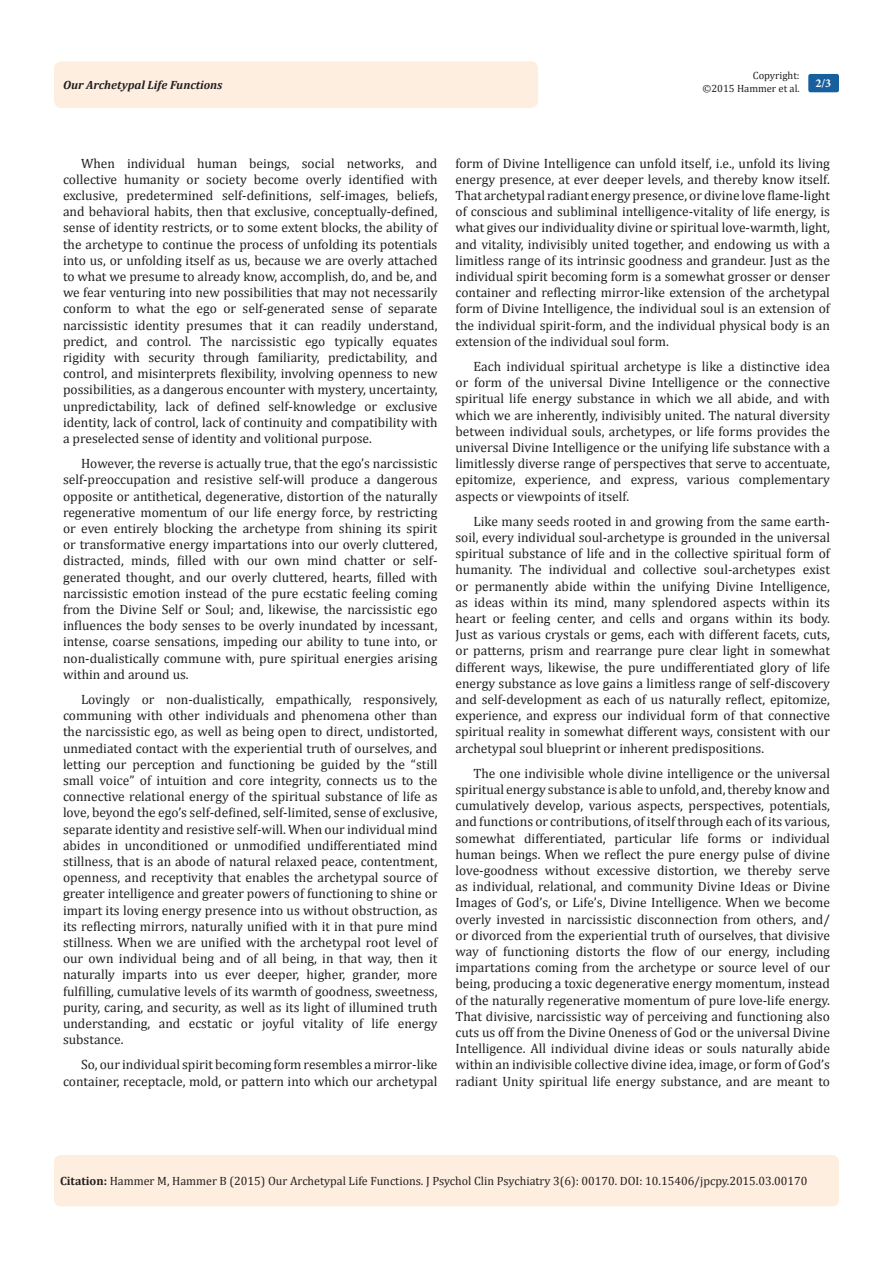
<style>
.page{position:relative;width:893px;height:1263px;background:#fff}
.page>*{position:absolute;margin:0;border:0;box-sizing:border-box;transform-origin:0 0}
.t1{font:13.5px/16.2px "Cambria";color:#231f20;text-align:justify}
.Citation{font:12px "Cambria";color:#231f20}
.t2{font:italic 700 12px "Cambria";color:#231f20}
.t3{font:700 12px "Minion Pro";color:#fff}
.t4{font:10.5px "Cambria";color:#231f20}
.s1{font-weight:700}
</style>
<div class="page">
<div style="left:54px;top:61px;width:484px;height:47px;background:#feeee0;border-radius:8px"></div>
<div style="left:808px;top:74px;width:31px;height:18px;background:#18609d;border-radius:2px"></div>
<div style="left:54px;top:1155px;width:785px;height:51px;background:#feeee0;border-radius:7px"></div>
<p class="t4" style="left:753px;top:69px;width:48px">Copyright:</p>
<p class="t4" style="left:702px;top:82px;width:99px">©2015 Hammer et al.</p>
<p class="t2" style="left:63px;top:77px;width:161px">Our Archetypal Life Functions</p>
<p class="t3" style="left:815px;top:75px;width:17px">2/3</p>
<p class="t1" style="left:63px;top:155px;width:376px;text-indent:18px">When individual human beings, social networks, and collective humanity or society become overly identified with exclusive, predetermined self-definitions, self-images, beliefs, and behavioral habits, then that exclusive, conceptually-defined, sense of identity restricts, or to some extent blocks, the ability of the archetype to continue the process of unfolding its potentials into us, or unfolding itself as us, because we are overly attached to what we presume to already know, accomplish, do, and be, and we fear venturing into new possibilities that may not necessarily conform to what the ego or self-generated sense of separate narcissistic identity presumes that it can readily understand, predict, and control. The narcissistic ego typically equates rigidity with security through familiarity, predictability, and control, and misinterprets flexibility, involving openness to new possibilities, as a dangerous encounter with mystery, uncertainty, unpredictability, lack of defined self-knowledge or exclusive identity, lack of control, lack of continuity and compatibility with a preselected sense of identity and volitional purpose.</p>
<p class="t1" style="left:63px;top:455px;width:376px;text-indent:18px">However, the reverse is actually true, that the ego’s narcissistic self-preoccupation and resistive self-will produce a dangerous opposite or antithetical, degenerative, distortion of the naturally regenerative momentum of our life energy force, by restricting or even entirely blocking the archetype from shining its spirit or transformative energy impartations into our overly cluttered, distracted, minds, filled with our own mind chatter or self&shy;generated thought, and our overly cluttered, hearts, filled with narcissistic emotion instead of the pure ecstatic feeling coming from the Divine Self or Soul; and, likewise, the narcissistic ego influences the body senses to be overly inundated by incessant, intense, coarse sensations, impeding our ability to tune into, or non-dualistically commune with, pure spiritual energies arising within and around us.</p>
<p class="t1" style="left:63px;top:691px;width:376px;text-indent:18px">Lovingly or non-dualistically, empathically, responsively, communing with other individuals and phenomena other than the narcissistic ego, as well as being open to direct, undistorted, unmediated contact with the experiential truth of ourselves, and letting our perception and functioning be guided by the “still small voice” of intuition and core integrity, connects us to the connective relational energy of the spiritual substance of life as love, beyond the ego’s self-defined, self-limited, sense of exclusive, separate identity and resistive self-will. When our individual mind abides in unconditioned or unmodified undifferentiated mind stillness, that is an abode of natural relaxed peace, contentment, openness, and receptivity that enables the archetypal source of greater intelligence and greater powers of functioning to shine or impart its loving energy presence into us without obstruction, as its reflecting mirrors, naturally unified with it in that pure mind stillness. When we are unified with the archetypal root level of our own individual being and of all being, in that way, then it naturally imparts into us ever deeper, higher, grander, more fulfilling, cumulative levels of its warmth of goodness, sweetness, purity, caring, and security, as well as its light of illumined truth understanding, and ecstatic or joyful vitality of life energy substance.</p>
<p class="t1" style="left:63px;top:1057px;width:376px;text-align:right">So, our individual spirit becoming form resembles a mirror-like container, receptacle, mold, or pattern into which our archetypal</p>
<p class="t1" style="left:455px;top:155px;width:376px">form of Divine Intelligence can unfold itself, i.e., unfold its living energy presence, at ever deeper levels, and thereby know itself.<br>That archetypal radiant energy presence, or divine love flame-light of conscious and subliminal intelligence-vitality of life energy, is what gives our individuality divine or spiritual love-warmth, light, and vitality, indivisibly united together, and endowing us with a limitless range of its intrinsic goodness and grandeur. Just as the individual spirit becoming form is a somewhat grosser or denser container and reflecting mirror-like extension of the archetypal form of Divine Intelligence, the individual soul is an extension of the individual spirit-form, and the individual physical body is an extension of the individual soul form.</p>
<p class="t1" style="left:455px;top:358px;width:376px;text-indent:18px">Each individual spiritual archetype is like a distinctive idea or form of the universal Divine Intelligence or the connective spiritual life energy substance in which we all abide, and with which we are inherently, indivisibly united. The natural diversity between individual souls, archetypes, or life forms provides the universal Divine Intelligence or the unifying life substance with a limitlessly diverse range of perspectives that serve to accentuate, epitomize, experience, and express, various complementary aspects or viewpoints of itself.</p>
<p class="t1" style="left:455px;top:513px;width:376px;text-indent:18px">Like many seeds rooted in and growing from the same earth&shy;soil, every individual soul-archetype is grounded in the universal spiritual substance of life and in the collective spiritual form of humanity. The individual and collective soul-archetypes exist or permanently abide within the unifying Divine Intelligence, as ideas within its mind, many splendored aspects within its heart or feeling center, and cells and organs within its body.<br>Just as various crystals or gems, each with different facets, cuts, or patterns, prism and rearrange pure clear light in somewhat different ways, likewise, the pure undifferentiated glory of life energy substance as love gains a limitless range of self-discovery and self-development as each of us naturally reflect, epitomize, experience, and express our individual form of that connective spiritual reality in somewhat different ways, consistent with our archetypal soul blueprint or inherent predispositions.</p>
<p class="t1" style="left:455px;top:765px;width:376px;text-indent:18px">The one indivisible whole divine intelligence or the universal spiritual energy substance is able to unfold, and, thereby know and cumulatively develop, various aspects, perspectives, potentials, and functions or contributions, of itself through each of its various, somewhat differentiated, particular life forms or individual human beings. When we reflect the pure energy pulse of divine love-goodness without excessive distortion, we thereby serve as individual, relational, and community Divine Ideas or Divine Images of God’s, or Life’s, Divine Intelligence. When we become overly invested in narcissistic disconnection from others, and/ or divorced from the experiential truth of ourselves, that divisive way of functioning distorts the flow of our energy, including impartations coming from the archetype or source level of our being, producing a toxic degenerative energy momentum, instead of the naturally regenerative momentum of pure love-life energy.<br>That divisive, narcissistic way of perceiving and functioning also cuts us off from the Divine Oneness of God or the universal Divine Intelligence. All individual divine ideas or souls naturally abide within an indivisible collective divine idea, image, or form of God’s radiant Unity spiritual life energy substance, and are meant to</p>
<p class="Citation" style="left:60px;top:1174px;width:749px"><span class="s1">Citation:</span> Hammer M, Hammer B (2015) Our Archetypal Life Functions. J Psychol Clin Psychiatry 3(6): 00170. DOI: 10.15406/jpcpy.2015.03.00170</p>
</div>
